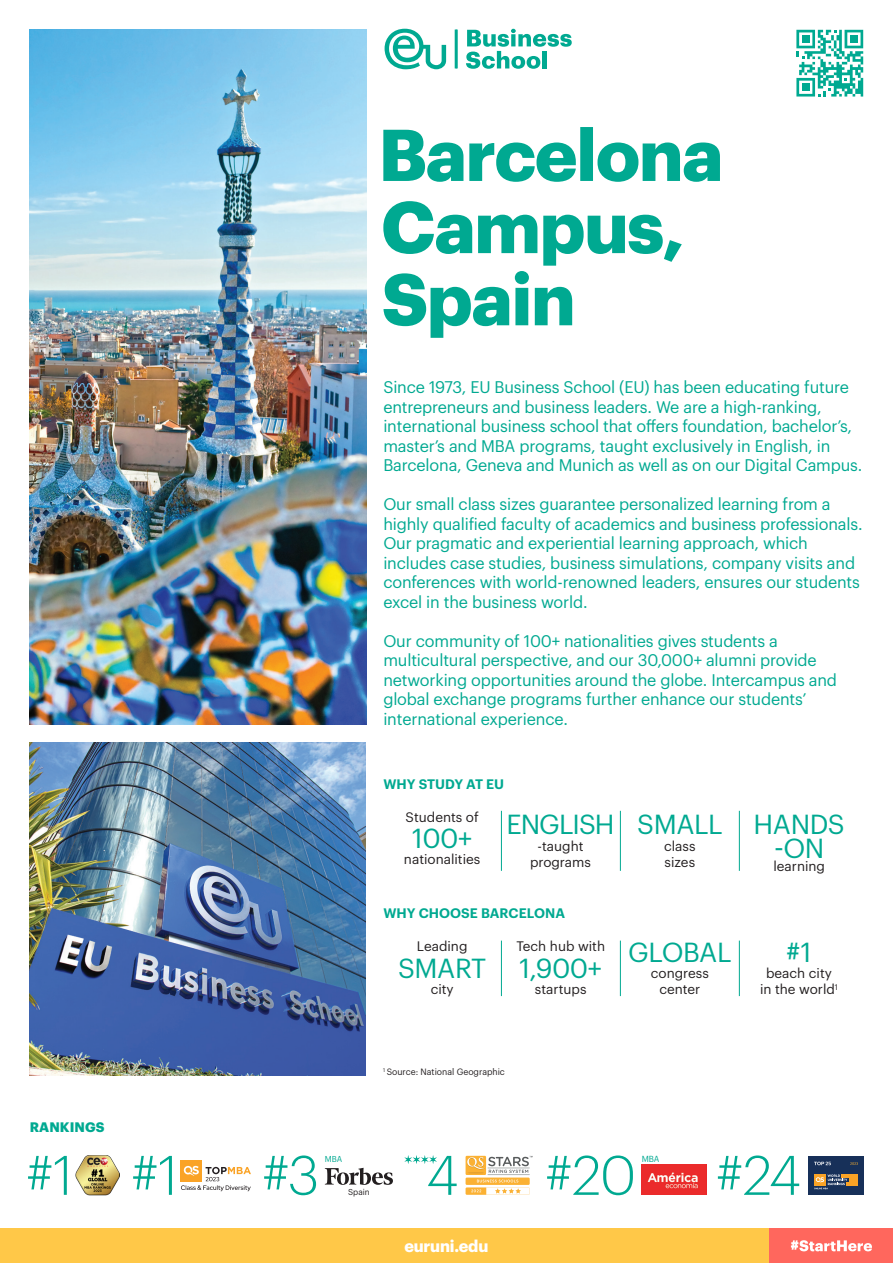
<style>
.page{position:relative;width:893px;height:1263px;background:#fff}
.page>*{position:absolute;margin:0;border:0;box-sizing:border-box;transform-origin:0 0}
.t1{font:300 54.45px "Graphik";color:#00a991}
.t2{font:27px "Graphik";letter-spacing:-.015em;color:#00a991}
.t3{font:27px "Graphik";letter-spacing:-.035em;color:#00a991}
.t4{font:16.5px/19.5px "Graphik";letter-spacing:-.01em;color:#00a991}
.Estilo_de_párrafo_1{font:700 16.5px "Graphik";letter-spacing:-.01em;color:#fff}
.t5{font:13.5px "Graphik";color:#231f20}
.t6{font:600 13.5px "Graphik";letter-spacing:.005em;color:#00a991}
.t7{font:700 13.5px "Graphik";letter-spacing:.005em;color:#00a991}
.t8{font:9px "Graphik";color:#231f20}
.t9{font:8.55px "Graphik";color:#00a991}
.t10{font:8.4px "Graphik";color:#231f20}
.t11{font:8.4px "Graphik";color:#00a991}
</style>
<div class="page">
<svg style="left:796px;top:30px;width:67px;height:67px"></svg>
<div style="left:802px;top:83px;width:8px;height:8px;background:#00a991"></div>
<div style="left:802px;top:35px;width:8px;height:8px;background:#00a991"></div>
<div style="left:850px;top:35px;width:8px;height:8px;background:#00a991"></div>
<img style="left:30px;top:30px;width:336px;height:695px">
<img style="left:29px;top:742px;width:337px;height:333px">
<div style="left:0;top:1229px;width:893px;height:34px;background:#ffc848"></div>
<div style="left:770px;top:1229px;width:123px;height:34px;background:#ff675d"></div>
<svg style="left:791px;top:1240px;width:81px;height:11px"></svg>
<hr style="left:501px;top:811px;width:1px;height:60px;background:#00a991">
<hr style="left:620px;top:811px;width:1px;height:60px;background:#00a991">
<hr style="left:739px;top:811px;width:1px;height:60px;background:#00a991">
<hr style="left:501px;top:940px;width:1px;height:56px;background:#00a991">
<hr style="left:620px;top:940px;width:1px;height:56px;background:#00a991">
<hr style="left:739px;top:940px;width:1px;height:56px;background:#00a991">
<svg style="left:383px;top:127px;width:337px;height:55px"></svg>
<svg style="left:383px;top:201px;width:299px;height:137px"></svg>
<svg style="left:385px;top:29px;width:61px;height:40px"></svg>
<hr style="left:455px;top:30px;width:2px;height:38px;background:#00a991">
<hr style="left:456px;top:30px;width:2px;height:38px;background:#00a991">
<svg style="left:466px;top:29px;width:106px;height:40px"></svg>
<hr style="left:543px;top:51px;width:4px;height:17px;background:#00a991">
<svg style="left:325px;top:1168px;width:68px;height:17px"></svg>
<img style="left:642px;top:1164px;width:64px;height:31px">
<div style="left:808px;top:1156px;width:55px;height:39px;background:#173059"></div>
<svg style="left:814px;top:1174px;width:44px;height:15px"></svg>
<svg style="left:814px;top:1162px;width:17px;height:3px"></svg>
<svg style="left:850px;top:1162px;width:8px;height:3px"></svg>
<img style="left:75px;top:1155px;width:45px;height:40px">
<div style="left:466px;top:1177px;width:64px;height:8px;background:#fbb133"></div>
<div style="left:466px;top:1156px;width:20px;height:19px;background:#efa830"></div>
<hr style="left:488px;top:1174px;width:41px;height:1px;background:#b1b5b4">
<svg style="left:467px;top:1156px;width:66px;height:17px"></svg>
<svg style="left:466px;top:1179px;width:64px;height:16px"></svg>
<svg style="left:404px;top:1155px;width:33px;height:9px"></svg>
<div style="left:181px;top:1160px;width:21px;height:21px;background:#faa326"></div>
<svg style="left:181px;top:1165px;width:70px;height:26px"></svg>
<p class="t4" style="left:383px;top:376px;width:481px">Since 1973, EU Business School (EU) has been educating future entrepreneurs and business leaders. We are a high-ranking, international business school that offers foundation, bachelor’s, master’s and MBA programs, taught exclusively in English, in Barcelona, Geneva and Munich as well as on our Digital Campus.</p>
<p class="t4" style="left:383px;top:493px;width:481px">Our small class sizes guarantee personalized learning from a highly qualified faculty of academics and business professionals.<br>Our pragmatic and experiential learning approach, which includes case studies, business simulations, company visits and conferences with world-renowned leaders, ensures our students excel in the business world.</p>
<p class="t4" style="left:383px;top:630px;width:455px">Our community of 100+ nationalities gives students a multicultural perspective, and our 30,000+ alumni provide networking opportunities around the globe. Intercampus and global exchange programs further enhance our students’ international experience.</p>
<p class="t7" style="left:30px;top:1117px;width:76px">RANKINGS</p>
<p class="t6" style="left:383px;top:774px;width:122px">WHY STUDY AT EU</p>
<p class="t5" style="left:406px;top:807px;width:75px">Students of</p>
<p class="t2" style="left:412px;top:818px;width:61px">100+</p>
<p class="t5" style="left:404px;top:849px;width:78px">nationalities</p>
<p class="t3" style="left:506px;top:804px;width:110px">ENGLISH</p>
<p class="t5" style="left:537px;top:835px;width:48px">-taught</p>
<p class="t5" style="left:530px;top:852px;width:63px">programs</p>
<p class="t6" style="left:383px;top:902px;width:183px">WHY CHOOSE BARCELONA</p>
<p class="t5" style="left:417px;top:936px;width:52px">Leading</p>
<p class="t2" style="left:398px;top:947px;width:90px">SMART</p>
<p class="t5" style="left:431px;top:979px;width:25px">city</p>
<p class="t5" style="left:516px;top:936px;width:90px">Tech hub with</p>
<p class="t2" style="left:520px;top:947px;width:84px">1,900+</p>
<p class="t5" style="left:535px;top:979px;width:53px">startups</p>
<p class="t2" style="left:637px;top:804px;width:87px">SMALL</p>
<p class="t5" style="left:664px;top:835px;width:33px">class</p>
<p class="t5" style="left:665px;top:852px;width:32px">sizes</p>
<p class="t2" style="left:628px;top:932px;width:105px">GLOBAL</p>
<p class="t5" style="left:651px;top:963px;width:59px">congress</p>
<p class="t5" style="left:659px;top:979px;width:42px">center</p>
<p class="t2" style="left:754px;top:804px;width:93px">HANDS</p>
<p class="t2" style="left:774px;top:827px;width:52px">-ON</p>
<p class="t5" style="left:773px;top:856px;width:53px">learning</p>
<p class="t2" style="left:786px;top:932px;width:26px">#1</p>
<p class="t5" style="left:766px;top:963px;width:67px">beach city</p>
<p class="t5" style="left:760px;top:979px;width:80px">in the world<sup>1</sup></p>
<p class="t8" style="left:383px;top:1065px;width:123px"><sup>1</sup> Source: National Geographic</p>
<p class="t1" style="left:26px;top:1135px;width:49px">#1</p>
<p class="t1" style="left:131px;top:1135px;width:49px">#1</p>
<p class="t1" style="left:426px;top:1135px;width:34px">4</p>
<p class="t1" style="left:716px;top:1135px;width:87px">#24</p>
<p class="t1" style="left:262px;top:1135px;width:58px">#3</p>
<p class="t11" style="left:325px;top:1152px;width:19px">MBA</p>
<p class="t1" style="left:545px;top:1135px;width:92px">#20</p>
<p class="t9" style="left:642px;top:1152px;width:19px">MBA</p>
<p class="t10" style="left:348px;top:1185px;width:23px">Spain</p>
<p class="Estilo_de_párrafo_1" style="left:404px;top:1233px;width:85px">euruni.edu</p>
</div>
